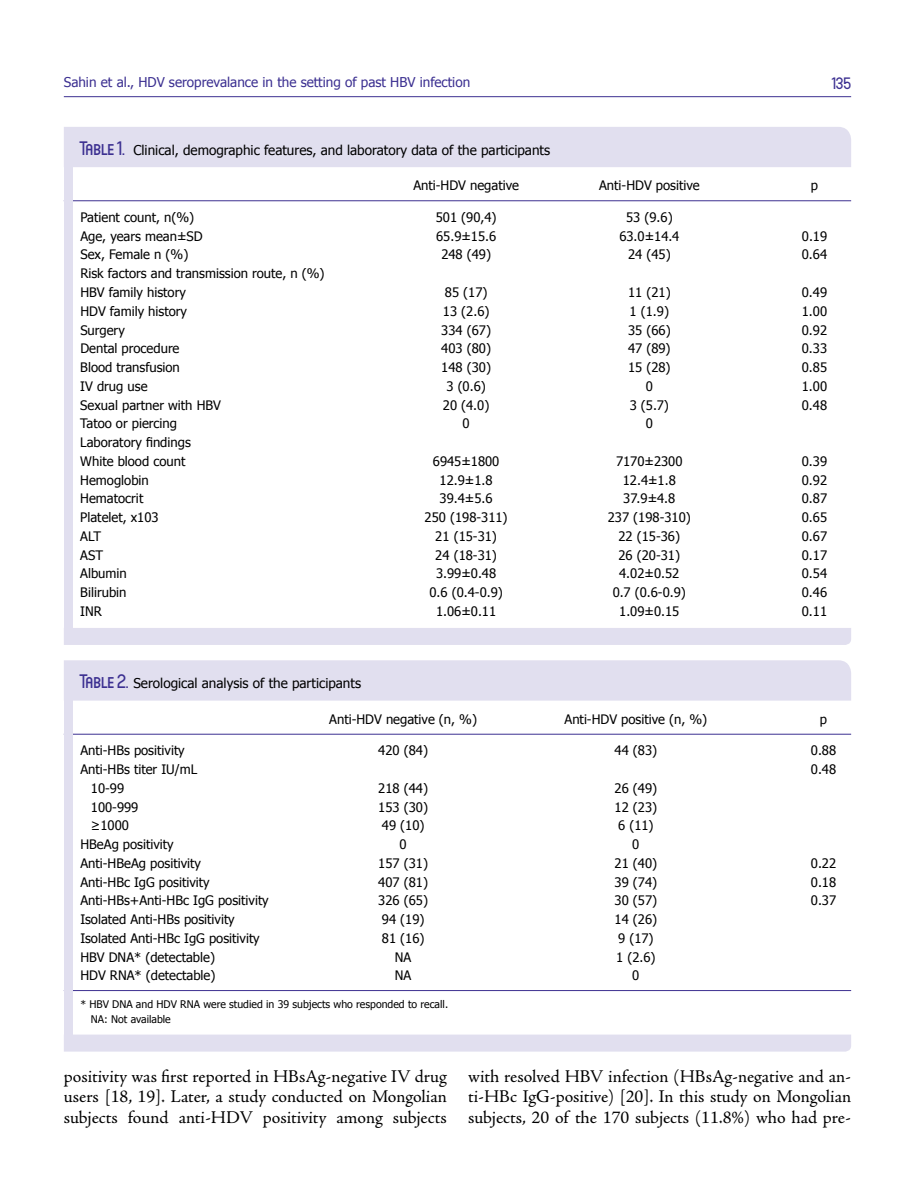
<style>
.page{position:relative;width:915px;height:1191px;background:#fff}
.page>*{position:absolute;margin:0;border:0;box-sizing:border-box;transform-origin:0 0}
.t1{font:18px/20.7px "Adobe Jenson Pro";letter-spacing:-.005em;color:#000;text-align:justify}
.t2{font:500 16.5px "Circula";color:#3c3091}
.t3{font:13.5px "Tahoma";color:#000}
.t4{font:13.5px "Tahoma";color:#3c3091}
.t5{font:13.05px/18.8px "Tahoma";color:#000}
.t6{font:10.5px/15px "Tahoma";color:#000}
.s1{font-family:"Circula";font-weight:500;font-size:19.5px;color:#3c3091}
</style>
<div class="page">
<hr style="left:64px;top:96px;width:786px;height:1px;background:#3c3091">
<div style="left:64px;top:628px;width:786px;height:17px;background:#e1dfef"></div>
<div style="left:64px;top:127px;width:786px;height:40px;background:#e1dfef"></div>
<hr style="left:64px;top:200px;width:786px;height:1px;background:#3c3091">
<div style="left:64px;top:161px;width:8px;height:482px;background:#e1dfef"></div>
<div style="left:64px;top:1034px;width:786px;height:17px;background:#e1dfef"></div>
<div style="left:64px;top:660px;width:786px;height:40px;background:#e1dfef"></div>
<hr style="left:64px;top:734px;width:786px;height:1px;background:#3c3091">
<hr style="left:64px;top:990px;width:786px;height:1px;background:#3c3091">
<div style="left:64px;top:694px;width:8px;height:356px;background:#e1dfef"></div>
<p class="t4" style="left:64px;top:73px;width:408px">Sahin et al., HDV seroprevalance in the setting of past HBV infection</p>
<p class="t2" style="left:831px;top:73px;width:21px">135</p>
<p class="t3" style="left:79px;top:141px;width:472px"><span class="s1">Table 1.</span> Clinical, demographic features, and laboratory data of the participants</p>
<p class="t5" style="left:413px;top:176px;width:107px">Anti-HDV negative</p>
<p class="t5" style="left:599px;top:176px;width:102px">Anti-HDV positive</p>
<p class="t5" style="left:810px;top:176px;width:9px">p</p>
<p class="t5" style="left:80px;top:207px;width:115px">Patient count, n(%)</p>
<p class="t5" style="left:435px;top:207px;width:62px">501 (90,4)</p>
<p class="t5" style="left:626px;top:207px;width:48px">53 (9.6)</p>
<p class="t5" style="left:80px;top:226px;width:124px">Age, years mean±SD</p>
<p class="t5" style="left:436px;top:226px;width:62px">65.9±15.6</p>
<p class="t5" style="left:619px;top:226px;width:62px">63.0±14.4</p>
<p class="t5" style="left:801px;top:226px;width:27px">0.19</p>
<p class="t5" style="left:80px;top:245px;width:109px">Sex, Female n (%)</p>
<p class="t5" style="left:441px;top:245px;width:51px">248 (49)</p>
<p class="t5" style="left:628px;top:245px;width:44px">24 (45)</p>
<p class="t5" style="left:801px;top:245px;width:27px">0.64</p>
<p class="t5" style="left:80px;top:263px;width:245px">Risk factors and transmission route, n (%)<br>HBV family history</p>
<p class="t5" style="left:445px;top:282px;width:44px">85 (17)</p>
<p class="t5" style="left:628px;top:282px;width:44px">11 (21)</p>
<p class="t5" style="left:801px;top:282px;width:27px">0.49</p>
<p class="t5" style="left:80px;top:301px;width:108px">HDV family history</p>
<p class="t5" style="left:443px;top:301px;width:48px">13 (2.6)</p>
<p class="t5" style="left:629px;top:301px;width:41px">1 (1.9)</p>
<p class="t5" style="left:801px;top:301px;width:27px">1.00</p>
<p class="t5" style="left:80px;top:320px;width:46px">Surgery</p>
<p class="t5" style="left:441px;top:320px;width:51px">334 (67)</p>
<p class="t5" style="left:627px;top:320px;width:44px">35 (66)</p>
<p class="t5" style="left:801px;top:320px;width:27px">0.92</p>
<p class="t5" style="left:80px;top:338px;width:101px">Dental procedure</p>
<p class="t5" style="left:441px;top:338px;width:51px">403 (80)</p>
<p class="t5" style="left:627px;top:338px;width:44px">47 (89)</p>
<p class="t5" style="left:801px;top:338px;width:27px">0.33</p>
<p class="t5" style="left:80px;top:357px;width:101px">Blood transfusion</p>
<p class="t5" style="left:441px;top:357px;width:51px">148 (30)</p>
<p class="t5" style="left:627px;top:357px;width:44px">15 (28)</p>
<p class="t5" style="left:801px;top:357px;width:27px">0.85</p>
<p class="t5" style="left:80px;top:376px;width:69px">IV drug use</p>
<p class="t5" style="left:446px;top:376px;width:41px">3 (0.6)</p>
<p class="t5" style="left:645px;top:376px;width:9px">0</p>
<p class="t5" style="left:801px;top:376px;width:27px">1.00</p>
<p class="t5" style="left:80px;top:395px;width:142px">Sexual partner with HBV</p>
<p class="t5" style="left:443px;top:395px;width:48px">20 (4.0)</p>
<p class="t5" style="left:629px;top:395px;width:41px">3 (5.7)</p>
<p class="t5" style="left:801px;top:395px;width:27px">0.48</p>
<p class="t5" style="left:80px;top:413px;width:98px">Tatoo or piercing</p>
<p class="t5" style="left:462px;top:413px;width:9px">0</p>
<p class="t5" style="left:645px;top:413px;width:9px">0</p>
<p class="t5" style="left:80px;top:432px;width:112px">Laboratory findings<br>White blood count</p>
<p class="t5" style="left:432px;top:451px;width:68px">6945±1800</p>
<p class="t5" style="left:615px;top:451px;width:68px">7170±2300</p>
<p class="t5" style="left:801px;top:451px;width:27px">0.39</p>
<p class="t5" style="left:80px;top:470px;width:70px">Hemoglobin</p>
<p class="t5" style="left:439px;top:470px;width:55px">12.9±1.8</p>
<p class="t5" style="left:622px;top:470px;width:55px">12.4±1.8</p>
<p class="t5" style="left:801px;top:470px;width:27px">0.92</p>
<p class="t5" style="left:80px;top:488px;width:65px">Hematocrit</p>
<p class="t5" style="left:439px;top:488px;width:55px">39.4±5.6</p>
<p class="t5" style="left:623px;top:488px;width:53px">37.9±4.8</p>
<p class="t5" style="left:801px;top:488px;width:27px">0.87</p>
<p class="t5" style="left:80px;top:507px;width:80px">Platelet, x103</p>
<p class="t5" style="left:424px;top:507px;width:84px">250 (198-311)</p>
<p class="t5" style="left:607px;top:507px;width:84px">237 (198-310)</p>
<p class="t5" style="left:801px;top:507px;width:27px">0.65</p>
<p class="t5" style="left:80px;top:526px;width:22px">ALT</p>
<p class="t5" style="left:435px;top:526px;width:63px">21 (15-31)</p>
<p class="t5" style="left:618px;top:526px;width:63px">22 (15-36)</p>
<p class="t5" style="left:801px;top:526px;width:27px">0.67</p>
<p class="t5" style="left:80px;top:545px;width:24px">AST</p>
<p class="t5" style="left:435px;top:545px;width:63px">24 (18-31)</p>
<p class="t5" style="left:618px;top:545px;width:63px">26 (20-31)</p>
<p class="t5" style="left:801px;top:545px;width:27px">0.17</p>
<p class="t5" style="left:80px;top:563px;width:48px">Albumin</p>
<p class="t5" style="left:436px;top:563px;width:62px">3.99±0.48</p>
<p class="t5" style="left:619px;top:563px;width:62px">4.02±0.52</p>
<p class="t5" style="left:801px;top:563px;width:27px">0.54</p>
<p class="t5" style="left:80px;top:582px;width:48px">Bilirubin</p>
<p class="t5" style="left:429px;top:582px;width:75px">0.6 (0.4-0.9)</p>
<p class="t5" style="left:612px;top:582px;width:75px">0.7 (0.6-0.9)</p>
<p class="t5" style="left:801px;top:582px;width:27px">0.46</p>
<p class="t5" style="left:80px;top:601px;width:23px">INR</p>
<p class="t5" style="left:436px;top:601px;width:62px">1.06±0.11</p>
<p class="t5" style="left:619px;top:601px;width:62px">1.09±0.15</p>
<p class="t5" style="left:801px;top:601px;width:27px">0.11</p>
<p class="t3" style="left:79px;top:674px;width:283px"><span class="s1">Table 2.</span> Serological analysis of the participants</p>
<p class="t5" style="left:329px;top:709px;width:149px">Anti-HDV negative (n, %)</p>
<p class="t5" style="left:564px;top:709px;width:144px">Anti-HDV positive (n, %)</p>
<p class="t5" style="left:819px;top:709px;width:9px">p</p>
<p class="t5" style="left:80px;top:740px;width:106px">Anti-HBs positivity</p>
<p class="t5" style="left:378px;top:740px;width:51px">420 (84)</p>
<p class="t5" style="left:614px;top:740px;width:44px">44 (83)</p>
<p class="t5" style="left:810px;top:740px;width:27px">0.88</p>
<p class="t5" style="left:80px;top:759px;width:118px">Anti-HBs titer IU/mL</p>
<p class="t5" style="left:810px;top:759px;width:27px">0.48</p>
<p class="t5" style="left:91px;top:778px;width:35px">10-99</p>
<p class="t5" style="left:378px;top:778px;width:51px">218 (44)</p>
<p class="t5" style="left:614px;top:778px;width:44px">26 (49)</p>
<p class="t5" style="left:91px;top:797px;width:49px">100-999</p>
<p class="t5" style="left:378px;top:797px;width:51px">153 (30)</p>
<p class="t5" style="left:614px;top:797px;width:44px">12 (23)</p>
<p class="t5" style="left:91px;top:815px;width:39px">≥1000</p>
<p class="t5" style="left:382px;top:815px;width:44px">49 (10)</p>
<p class="t5" style="left:618px;top:815px;width:37px">6 (11)</p>
<p class="t5" style="left:80px;top:834px;width:95px">HBeAg positivity</p>
<p class="t5" style="left:399px;top:834px;width:9px">0</p>
<p class="t5" style="left:632px;top:834px;width:9px">0</p>
<p class="t5" style="left:80px;top:853px;width:122px">Anti-HBeAg positivity</p>
<p class="t5" style="left:378px;top:853px;width:51px">157 (31)</p>
<p class="t5" style="left:614px;top:853px;width:44px">21 (40)</p>
<p class="t5" style="left:810px;top:853px;width:27px">0.22</p>
<p class="t5" style="left:80px;top:872px;width:131px">Anti-HBc IgG positivity</p>
<p class="t5" style="left:378px;top:872px;width:51px">407 (81)</p>
<p class="t5" style="left:614px;top:872px;width:44px">39 (74)</p>
<p class="t5" style="left:810px;top:872px;width:27px">0.18</p>
<p class="t5" style="left:80px;top:890px;width:190px">Anti-HBs+Anti-HBc IgG positivity</p>
<p class="t5" style="left:378px;top:890px;width:51px">326 (65)</p>
<p class="t5" style="left:614px;top:890px;width:44px">30 (57)</p>
<p class="t5" style="left:810px;top:890px;width:27px">0.37</p>
<p class="t5" style="left:80px;top:909px;width:156px">Isolated Anti-HBs positivity</p>
<p class="t5" style="left:382px;top:909px;width:44px">94 (19)</p>
<p class="t5" style="left:614px;top:909px;width:44px">14 (26)</p>
<p class="t5" style="left:80px;top:928px;width:181px">Isolated Anti-HBc IgG positivity</p>
<p class="t5" style="left:382px;top:928px;width:44px">81 (16)</p>
<p class="t5" style="left:618px;top:928px;width:37px">9 (17)</p>
<p class="t5" style="left:80px;top:947px;width:136px">HBV DNA* (detectable)</p>
<p class="t5" style="left:395px;top:947px;width:18px">NA</p>
<p class="t5" style="left:616px;top:947px;width:41px">1 (2.6)</p>
<p class="t5" style="left:80px;top:965px;width:136px">HDV RNA* (detectable)</p>
<p class="t5" style="left:395px;top:965px;width:18px">NA</p>
<p class="t5" style="left:632px;top:965px;width:9px">0</p>
<p class="t6" style="left:91px;top:996px;width:358px;text-indent:-10px">* HBV DNA and HDV RNA were studied in 39 subjects who responded to recall.<br>NA: Not available</p>
<h1 class="t1" style="left:64px;top:1066px;width:384px">positivity was first reported in HBsAg-negative IV drug users [18, 19]. Later, a study conducted on Mongolian subjects found anti-HDV positivity among subjects</h1>
<h1 class="t1" style="left:468px;top:1066px;width:384px">with resolved HBV infection (HBsAg-negative and an&shy;ti-HBc IgG-positive) [20]. In this study on Mongolian subjects, 20 of the 170 subjects (11.8%) who had pre-</h1>
</div>
